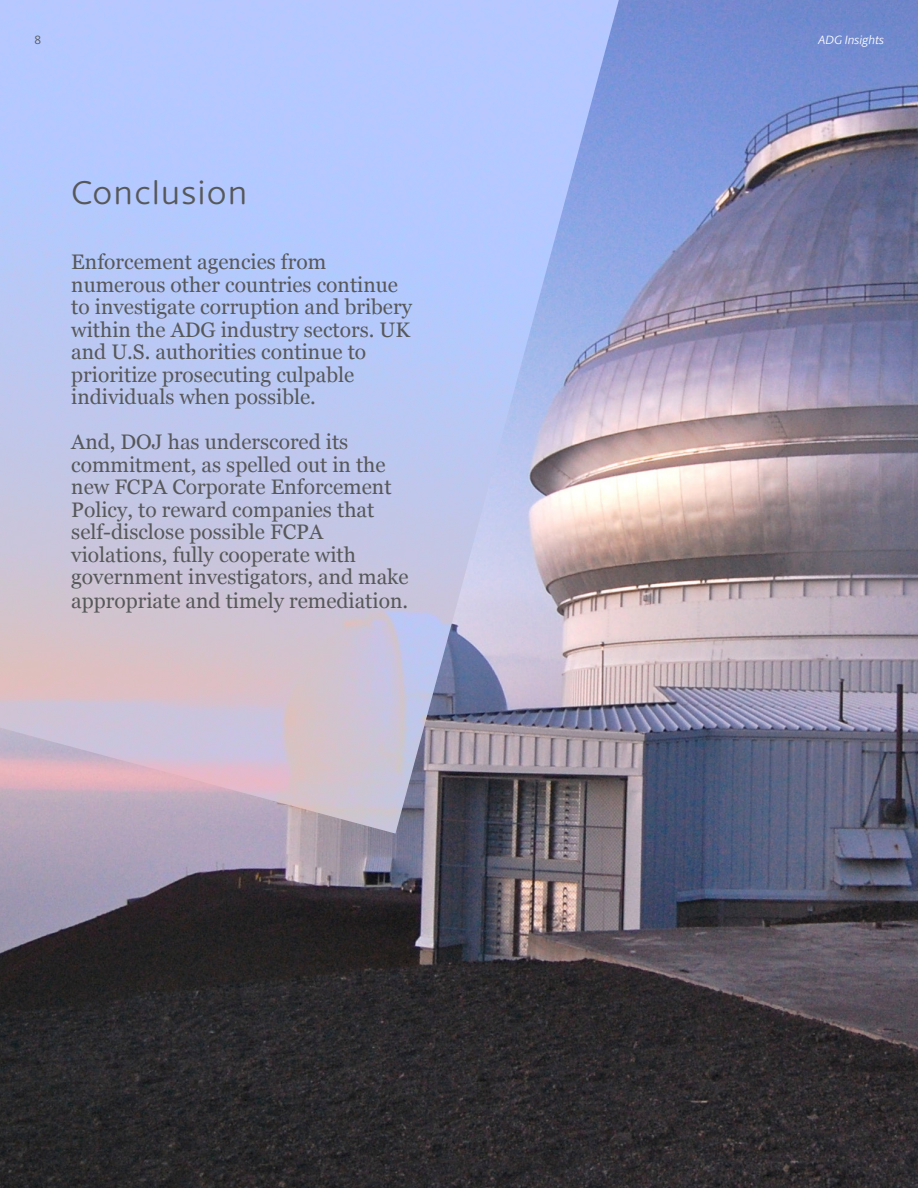
<style>
.page{position:relative;width:918px;height:1188px;background:#fff}
.page>*{position:absolute;margin:0;border:0;box-sizing:border-box;transform-origin:0 0}
.C_PIT_Header{font:33px "Berlingske Sans Round";letter-spacing:.045em;color:#57585a}
.BRO_Subheading{font:21px/22.6px "Georgia";color:#57585a}
.t1{font:italic 12px "Berlingske Sans Round";color:#fff}
.t2{font:12px "Berlingske Sans Round";color:#57585a}
</style>
<div class="page">
<img style="left:0;top:0;width:918px;height:1188px">
<svg style="left:0;top:0;width:624px;height:834px;background:#b9bfe3"></svg>
<p class="t2" style="left:35px;top:31px;width:8px">8</p>
<p class="t1" style="left:818px;top:31px;width:67px">ADG Insights</p>
<p class="C_PIT_Header" style="left:71px;top:170px;width:178px">Conclusion</p>
<p class="BRO_Subheading" style="left:71px;top:251px;width:342px">Enforcement agencies from numerous other countries continue to investigate corruption and bribery within the ADG industry sectors. UK and U.S. authorities continue to prioritize prosecuting culpable individuals when possible.</p>
<p class="BRO_Subheading" style="left:71px;top:431px;width:339px">And, DOJ has underscored its commitment, as spelled out in the new FCPA Corporate Enforcement Policy, to reward companies that self-disclose possible FCPA violations, fully cooperate with government investigators, and make appropriate and timely remediation.</p>
</div>
